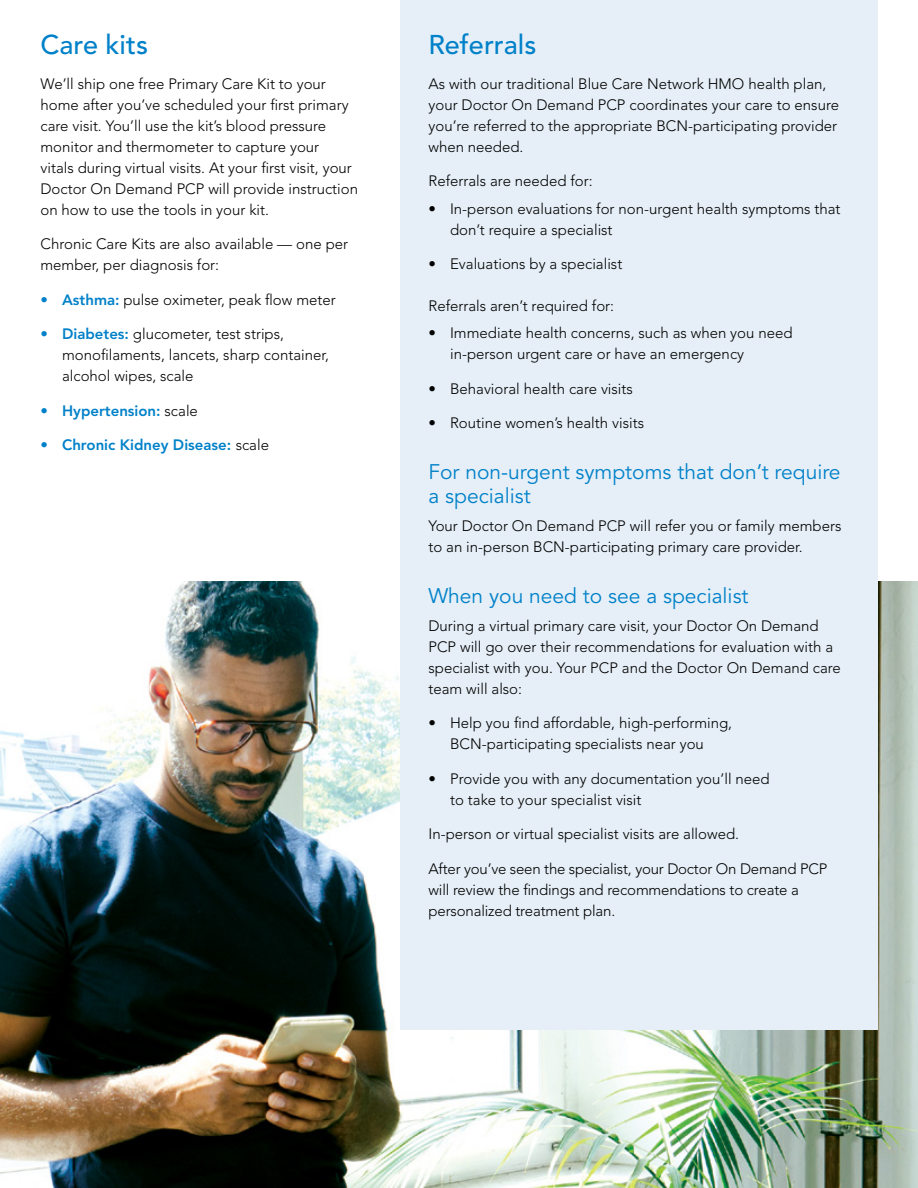
<style>
.page{position:relative;width:918px;height:1188px;background:#fff}
.page>*{position:absolute;margin:0;border:0;box-sizing:border-box;transform-origin:0 0}
.t1{font:500 27px "Avenir LT Std";color:#0081c9}
.t2{font:21px/24px "Avenir LT Std";color:#0081c9}
.t3{font:300 15px/21px "Avenir LT Std";color:#000}
.t4{font:800 15px "Avenir LT Std";color:#0081c9}
.s1{font-weight:800;color:#0081c9}
.s2{font-weight:300;color:#000}
</style>
<div class="page">
<img style="left:0;top:581px;width:918px;height:607px">
<div style="left:400px;top:0;width:478px;height:1029px;background:#e6eff7"></div>
<h1 class="t1" style="left:40px;top:29px;width:109px">Care kits</h1>
<p class="t3" style="left:40px;top:73px;width:319px">We’ll ship one free Primary Care Kit to your home after you’ve scheduled your first primary care visit. You’ll use the kit’s blood pressure monitor and thermometer to capture your<br>vitals during virtual visits. At your first visit, your Doctor On Demand PCP will provide instruction on how to use the tools in your kit.</p>
<p class="t3" style="left:40px;top:234px;width:309px">Chronic Care Kits are also available — one per member, per diagnosis for:</p>
<p class="t3" style="left:40px;top:289px;width:297px"><span class="s1">• Asthma:</span> pulse oximeter, peak flow meter</p>
<p class="t3" style="left:62px;top:324px;width:268px;text-indent:-22px"><span class="s1">• Diabetes:</span> glucometer, test strips, monofilaments, lancets, sharp container, alcohol wipes, scale</p>
<p class="t4" style="left:40px;top:402px;width:159px">• Hypertension: <span class="s2">scale</span></p>
<p class="t4" style="left:40px;top:436px;width:230px">• Chronic Kidney Disease: <span class="s2">scale</span></p>
<h1 class="t1" style="left:428px;top:29px;width:109px">Referrals</h1>
<p class="t3" style="left:428px;top:73px;width:412px">As with our traditional Blue Care Network HMO health plan, your Doctor On Demand PCP coordinates your care to ensure you’re referred to the appropriate BCN-participating provider when needed.</p>
<p class="t3" style="left:428px;top:171px;width:166px">Referrals are needed for:</p>
<p class="t3" style="left:450px;top:198px;width:392px;text-indent:-22px">• In-person evaluations for non-urgent health symptoms that don’t require a specialist</p>
<p class="t3" style="left:428px;top:254px;width:195px">• Evaluations by a specialist</p>
<p class="t3" style="left:428px;top:295px;width:187px">Referrals aren’t required for:</p>
<p class="t3" style="left:450px;top:323px;width:344px;text-indent:-22px">• Immediate health concerns, such as when you need in-person urgent care or have an emergency</p>
<p class="t3" style="left:428px;top:378px;width:206px">• Behavioral health care visits</p>
<p class="t3" style="left:428px;top:413px;width:217px">• Routine women’s health visits</p>
<h2 class="t2" style="left:428px;top:461px;width:414px">For non-urgent symptoms that don’t require a specialist</h2>
<p class="t3" style="left:428px;top:516px;width:415px">Your Doctor On Demand PCP will refer you or family members to an in-person BCN-participating primary care provider.</p>
<h2 class="t2" style="left:428px;top:585px;width:322px">When you need to see a specialist</h2>
<p class="t3" style="left:428px;top:615px;width:414px">During a virtual primary care visit, your Doctor On Demand PCP will go over their recommendations for evaluation with a specialist with you. Your PCP and the Doctor On Demand care team will also:</p>
<p class="t3" style="left:428px;top:713px;width:305px;text-align:center">• Help you find affordable, high-performing,<br>BCN-participating specialists near you</p>
<p class="t3" style="left:450px;top:768px;width:321px;text-indent:-22px">• Provide you with any documentation you’ll need to take to your specialist visit</p>
<p class="t3" style="left:428px;top:824px;width:312px">In-person or virtual specialist visits are allowed.</p>
<p class="t3" style="left:428px;top:858px;width:401px">After you’ve seen the specialist, your Doctor On Demand PCP will review the findings and recommendations to create a personalized treatment plan.</p>
</div>
